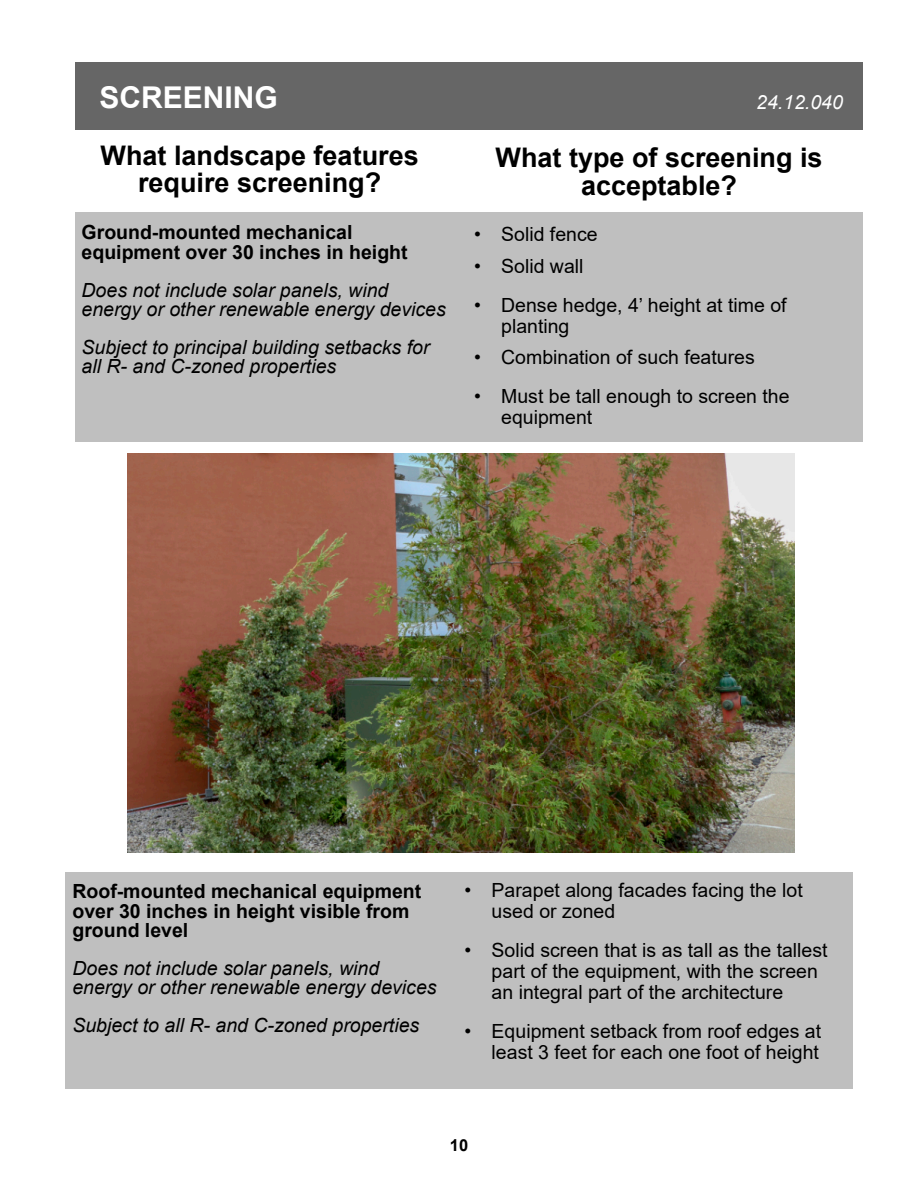
<style>
.page{position:relative;width:918px;height:1188px;background:#fff}
.page>*{position:absolute;margin:0;border:0;box-sizing:border-box;transform-origin:0 0}
.t1{font:700 30px "Arial";color:#fff}
.t2{font:700 27px/27.9px "Arial";color:#000;text-align:center}
.t3{font:19.5px/21px "Arial";color:#000}
.t4{font:italic 19.5px/19.5px "Arial";color:#000}
.t5{font:700 19.5px/19.5px "Arial";color:#000}
.t6{font:italic 19.5px "Arial";color:#fff}
.t7{font:700 16.5px "Arial";color:#000}
</style>
<div class="page">
<div style="left:65px;top:872px;width:788px;height:217px;background:#bfbfbf"></div>
<div style="left:75px;top:63px;width:787px;height:67px;background:#666"></div>
<div style="left:75px;top:212px;width:787px;height:230px;background:#bfbfbf"></div>
<img style="left:128px;top:453px;width:667px;height:400px">
<h1 class="t1" style="left:100px;top:86px;width:180px">SCREENING</h1>
<p class="t6" style="left:756px;top:95px;width:88px">24.12.040</p>
<h2 class="t2" style="left:101px;top:144px;width:320px">What landscape features require screening?</h2>
<p class="t5" style="left:82px;top:224px;width:328px;line-height:20.1px">Ground-mounted mechanical equipment over 30 inches in height</p>
<p class="t4" style="left:82px;top:282px;width:366px">Does not include solar panels, wind energy or other renewable energy devices</p>
<p class="t4" style="left:82px;top:339px;width:349px">Subject to principal building setbacks for all R- and C-zoned properties</p>
<h2 class="t2" style="left:496px;top:146px;width:329px">What type of screening is acceptable?</h2>
<p class="t3" style="left:474px;top:226px;width:125px">• Solid fence</p>
<p class="t3" style="left:474px;top:257px;width:111px">• Solid wall</p>
<p class="t3" style="left:501px;top:296px;width:287px;text-indent:-27px">• Dense hedge, 4’ height at time of planting</p>
<p class="t3" style="left:474px;top:349px;width:282px">• Combination of such features</p>
<p class="t3" style="left:501px;top:388px;width:290px;text-indent:-27px">• Must be tall enough to screen the equipment</p>
<p class="t5" style="left:72px;top:884px;width:350px">Roof-mounted mechanical equipment over 30 inches in height visible from ground level</p>
<p class="t4" style="left:72px;top:960px;width:366px">Does not include solar panels, wind energy or other renewable energy devices</p>
<p class="t4" style="left:72px;top:1017px;width:348px">Subject to all R- and C-zoned properties</p>
<p class="t3" style="left:492px;top:882px;width:313px;text-indent:-27px">• Parapet along facades facing the lot used or zoned</p>
<p class="t3" style="left:492px;top:942px;width:338px;text-indent:-27px">• Solid screen that is as tall as the tallest part of the equipment, with the screen an integral part of the architecture</p>
<p class="t3" style="left:465px;top:1023px;width:358px;text-align:right">• Equipment setback from roof edges at least 3 feet for each one foot of height</p>
<p class="t7" style="left:450px;top:1139px;width:20px">10</p>
</div>
